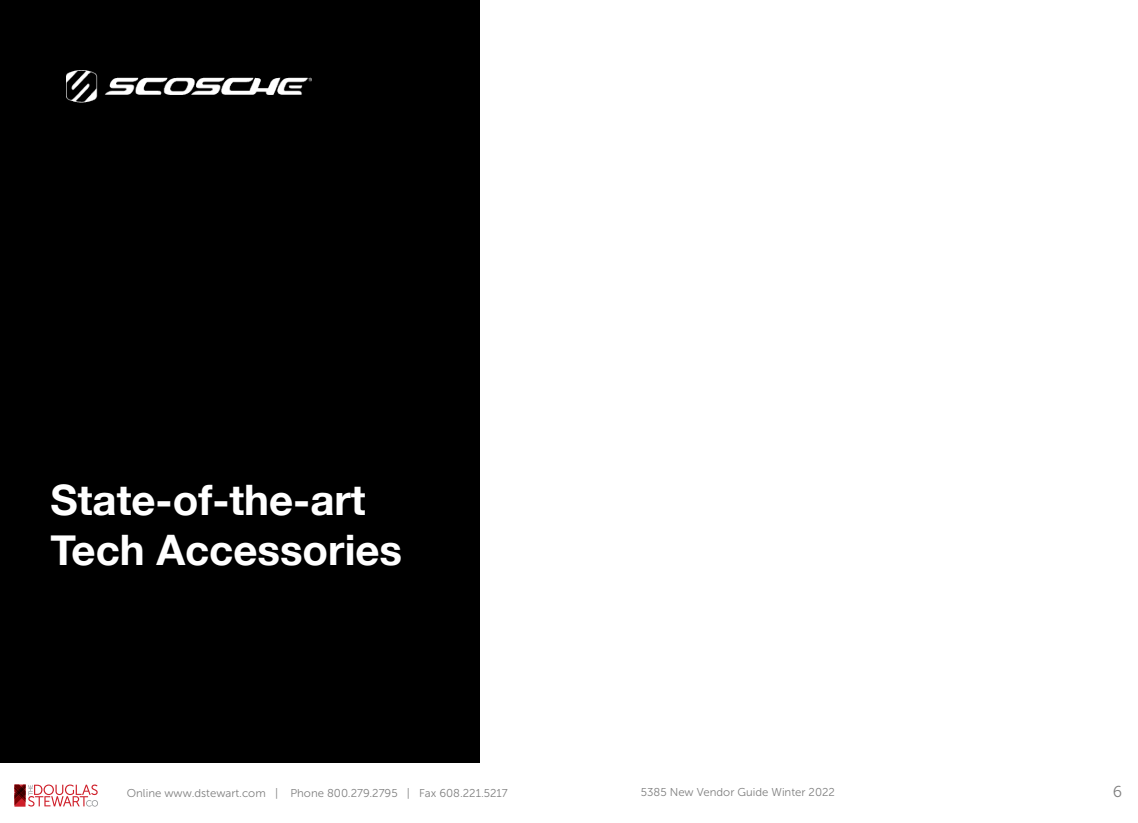
<style>
.page{position:relative;width:1138px;height:823px;background:#fff}
.page>*{position:absolute;margin:0;border:0;box-sizing:border-box;transform-origin:0 0}
.t1{font:700 42px/50.4px "Helvetica Neue";color:#fff}
.t2{font:15.75px "Museo Sans 300";color:#808080}
.t3{font:11.38px "Museo Sans 300";color:#808080}
</style>
<div class="page">
<div style="left:0;top:0;width:480px;height:763px;background:#000"></div>
<img style="left:66px;top:70px;width:246px;height:32px">
<svg style="left:14px;top:784px;width:84px;height:22px"></svg>
<h1 class="t1" style="left:51px;top:475px;width:353px">State-of-the-art<br>Tech Accessories</h1>
<p class="t3" style="left:127px;top:787px;width:382px">Online www.dstewart.com | Phone 800.279.2795 | Fax 608.221.5217</p>
<p class="t3" style="left:640px;top:785px;width:196px">5385 New Vendor Guide Winter 2022</p>
<h2 class="t2" style="left:1112px;top:783px;width:11px">6</h2>
</div>
